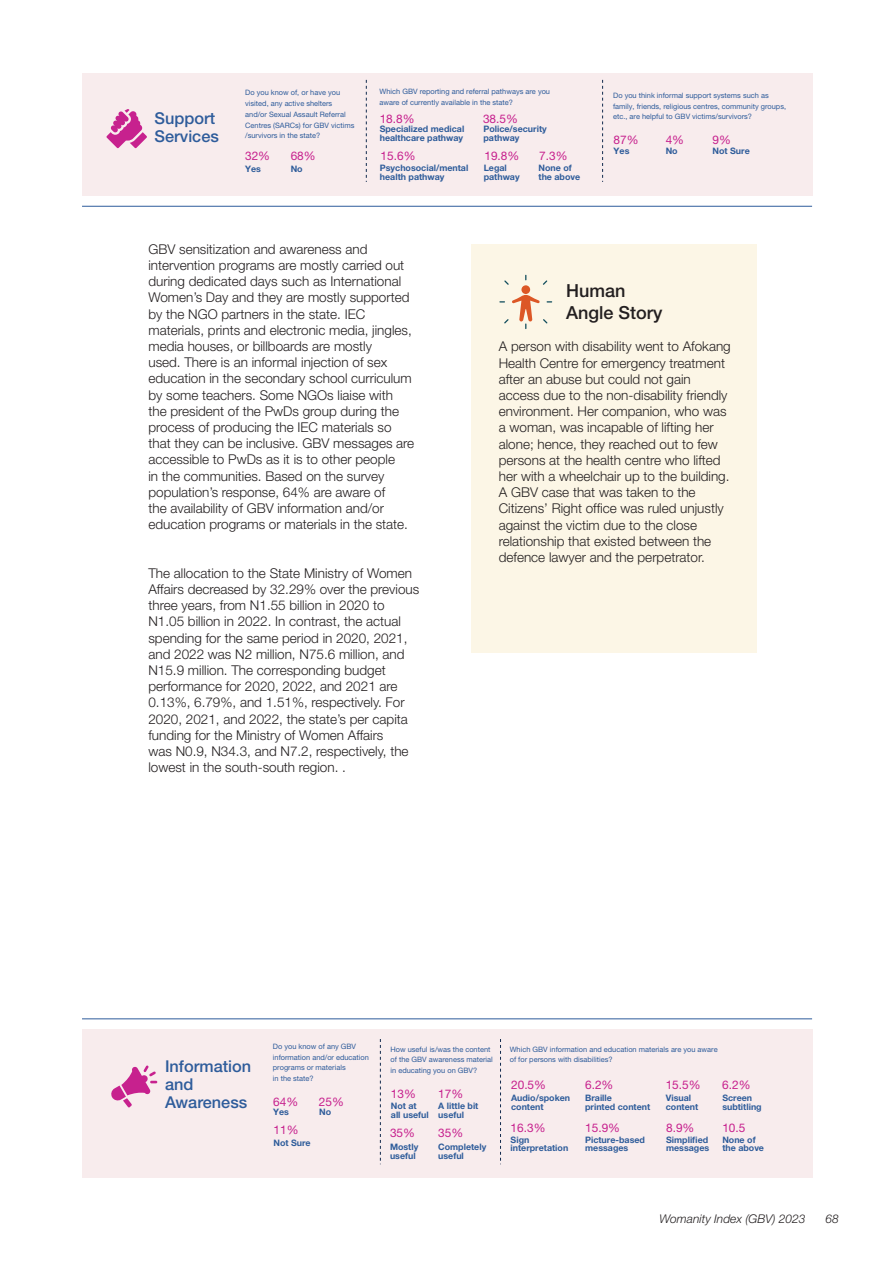
<style>
.page{position:relative;width:893px;height:1263px;background:#fff}
.page>*{position:absolute;margin:0;border:0;box-sizing:border-box;transform-origin:0 0}
.t1{font:500 18px "Helvetica Neue LT Pro";color:#231f20}
.t2{font:500 16.35px/18px "Helvetica Neue LT Pro";color:#2e5c9b}
.t3{font:300 13.5px/16.2px "Helvetica Neue LT Pro";color:#231f20}
.t4{font:italic 300 12px "Helvetica Neue LT Pro";color:#231f20}
.t5{font:11.85px "Helvetica Neue LT Pro";color:#c7218e}
.t6{font:700 8.85px/8.9px "Helvetica Neue LT Pro";color:#2e5c9a}
.t7{font:7.35px/10.8px "Helvetica Neue LT Pro";color:#2e5c9b}
</style>
<div class="page">
<div style="left:82px;top:73px;width:730px;height:122px;background:#f8eced"></div>
<hr style="left:82px;top:206px;width:730px;height:1px;background:#2e5c9b">
<hr style="left:82px;top:1018px;width:730px;height:1px;background:#2e5c9b">
<svg style="left:366px;top:80px;width:1px;height:102px"></svg>
<svg style="left:602px;top:80px;width:1px;height:102px"></svg>
<div style="left:82px;top:1029px;width:730px;height:148px;background:#f8eced"></div>
<svg style="left:380px;top:1039px;width:1px;height:125px"></svg>
<svg style="left:500px;top:1039px;width:1px;height:125px"></svg>
<svg style="left:106px;top:109px;width:41px;height:39px"></svg>
<svg style="left:111px;top:1065px;width:46px;height:42px"></svg>
<div style="left:471px;top:244px;width:286px;height:408px;background:#fcf6e6"></div>
<div style="left:521px;top:285px;width:9px;height:9px;background:#dc5726;border-radius:50%"></div>
<svg style="left:504px;top:280px;width:5px;height:5px"></svg>
<svg style="left:499px;top:295px;width:53px;height:34px"></svg>
<p class="t7" style="left:380px;top:86px;width:172px">Which GBV reporting and referral pathways are you aware of currently available in the state?</p>
<p class="t7" style="left:613px;top:90px;width:175px">Do you think informal support systems such as family, friends, religious centres, community groups,</p>
<p class="t7" style="left:245px;top:87px;width:111px">Do you know of, or have you visited, any active shelters and/or Sexual Assault Referral<br>Centres (SARCs) for GBV victims /survivors in the state?</p>
<p class="t6" style="left:245px;top:165px;width:17px">Yes</p>
<p class="t6" style="left:291px;top:165px;width:14px">No</p>
<p class="t2" style="left:154px;top:109px;width:62px">Support</p>
<p class="t7" style="left:613px;top:111px;width:140px">etc., are helpful to GBV victims/survivors?</p>
<p class="t2" style="left:154px;top:127px;width:66px">Services</p>
<p class="t5" style="left:380px;top:112px;width:36px">18.8%</p>
<p class="t5" style="left:483px;top:112px;width:36px">38.5%</p>
<p class="t5" style="left:484px;top:149px;width:36px">19.8%</p>
<p class="t6" style="left:380px;top:125px;width:86px">Specialized medical healthcare pathway</p>
<p class="t6" style="left:483px;top:125px;width:65px">Police/security pathway</p>
<p class="t6" style="left:484px;top:163px;width:37px">Legal pathway</p>
<p class="t5" style="left:613px;top:132px;width:27px">87%</p>
<p class="t5" style="left:666px;top:132px;width:20px">4%</p>
<p class="t5" style="left:712px;top:132px;width:20px">9%</p>
<p class="t6" style="left:614px;top:146px;width:17px">Yes</p>
<p class="t6" style="left:666px;top:146px;width:14px">No</p>
<p class="t6" style="left:712px;top:146px;width:39px">Not Sure</p>
<p class="t5" style="left:381px;top:149px;width:36px">15.6%</p>
<p class="t5" style="left:539px;top:149px;width:30px">7.3%</p>
<p class="t5" style="left:245px;top:149px;width:27px">32%</p>
<p class="t5" style="left:291px;top:149px;width:27px">68%</p>
<p class="t6" style="left:380px;top:163px;width:90px">Psychosocial/mental health pathway</p>
<p class="t6" style="left:538px;top:163px;width:43px">None of the above</p>
<p class="t3" style="left:148px;top:241px;width:267px">GBV sensitization and awareness and intervention programs are mostly carried out during dedicated days such as International Women’s Day and they are mostly supported by the NGO partners in the state. IEC materials, prints and electronic media, jingles, media houses, or billboards are mostly<br>used. There is an informal injection of sex education in the secondary school curriculum by some teachers. Some NGOs liaise with the president of the PwDs group during the process of producing the IEC materials so that they can be inclusive. GBV messages are accessible to PwDs as it is to other people<br>in the communities. Based on the survey population’s response, 64% are aware of<br>the availability of GBV information and/or education programs or materials in the state.</p>
<p class="t3" style="left:148px;top:565px;width:272px">The allocation to the State Ministry of Women Affairs decreased by 32.29% over the previous three years, from N1.55 billion in 2020 to N1.05 billion in 2022. In contrast, the actual spending for the same period in 2020, 2021, and 2022 was N2 million, N75.6 million, and N15.9 million. The corresponding budget performance for 2020, 2022, and 2021 are 0.13%, 6.79%, and 1.51%, respectively. For 2020, 2021, and 2022, the state’s per capita funding for the Ministry of Women Affairs<br>was N0.9, N34.3, and N7.2, respectively, the lowest in the south-south region. .</p>
<p class="t1" style="left:566px;top:280px;width:61px">Human</p>
<p class="t1" style="left:566px;top:302px;width:98px">Angle Story</p>
<p class="t3" style="left:499px;top:338px;width:234px">A person with disability went to Afokang Health Centre for emergency treatment after an abuse but could not gain access due to the non-disability friendly environment. Her companion, who was a woman, was incapable of lifting her alone; hence, they reached out to few persons at the health centre who lifted her with a wheelchair up to the building.<br>A GBV case that was taken to the Citizens’ Right office was ruled unjustly against the victim due to the close relationship that existed between the defence lawyer and the perpetrator.</p>
<p class="t2" style="left:165px;top:1057px;width:88px">Information and<br>Awareness</p>
<p class="t7" style="left:273px;top:1041px;width:98px">Do you know of any GBV information and/or education programs or materials<br>in the state?</p>
<p class="t7" style="left:390px;top:1043px;width:104px">How useful is/was the content of the GBV awareness material in educating you on GBV?</p>
<p class="t7" style="left:510px;top:1043px;width:209px">Which GBV information and education materials are you aware of for persons with disabilities?</p>
<p class="t5" style="left:511px;top:1078px;width:36px">20.5%</p>
<p class="t5" style="left:585px;top:1078px;width:30px">6.2%</p>
<p class="t5" style="left:666px;top:1078px;width:36px">15.5%</p>
<p class="t5" style="left:722px;top:1078px;width:30px">6.2%</p>
<p class="t5" style="left:391px;top:1086px;width:27px">13%</p>
<p class="t5" style="left:438px;top:1086px;width:27px">17%</p>
<p class="t5" style="left:438px;top:1126px;width:27px">35%</p>
<p class="t6" style="left:511px;top:1093px;width:61px">Audio/spoken content</p>
<p class="t6" style="left:585px;top:1093px;width:67px">Braille<br>printed content</p>
<p class="t6" style="left:585px;top:1135px;width:61px">Picture-based messages</p>
<p class="t6" style="left:722px;top:1093px;width:41px">Screen subtitling</p>
<p class="t6" style="left:666px;top:1093px;width:34px">Visual content</p>
<p class="t5" style="left:273px;top:1094px;width:27px">64%</p>
<p class="t5" style="left:319px;top:1094px;width:27px">25%</p>
<p class="t5" style="left:273px;top:1123px;width:27px">11%</p>
<p class="t5" style="left:390px;top:1126px;width:27px">35%</p>
<p class="t6" style="left:391px;top:1101px;width:39px">Not at<br>all useful</p>
<p class="t6" style="left:438px;top:1101px;width:42px">A little bit useful</p>
<p class="t6" style="left:438px;top:1142px;width:50px">Completely useful</p>
<p class="t6" style="left:273px;top:1107px;width:17px">Yes</p>
<p class="t6" style="left:319px;top:1107px;width:14px">No</p>
<p class="t6" style="left:273px;top:1138px;width:39px">Not Sure</p>
<p class="t5" style="left:511px;top:1121px;width:36px">16.3%</p>
<p class="t5" style="left:722px;top:1121px;width:25px">10.5</p>
<p class="t6" style="left:511px;top:1135px;width:59px">Sign interpretation</p>
<p class="t5" style="left:666px;top:1121px;width:30px">8.9%</p>
<p class="t5" style="left:585px;top:1121px;width:36px">15.9%</p>
<p class="t6" style="left:666px;top:1135px;width:45px">Simplified messages</p>
<p class="t6" style="left:722px;top:1135px;width:43px">None of the above</p>
<p class="t6" style="left:390px;top:1142px;width:30px">Mostly useful</p>
<p class="t4" style="left:660px;top:1211px;width:148px">Womanity Index (GBV) 2023</p>
<p class="t4" style="left:826px;top:1211px;width:15px">68</p>
</div>
